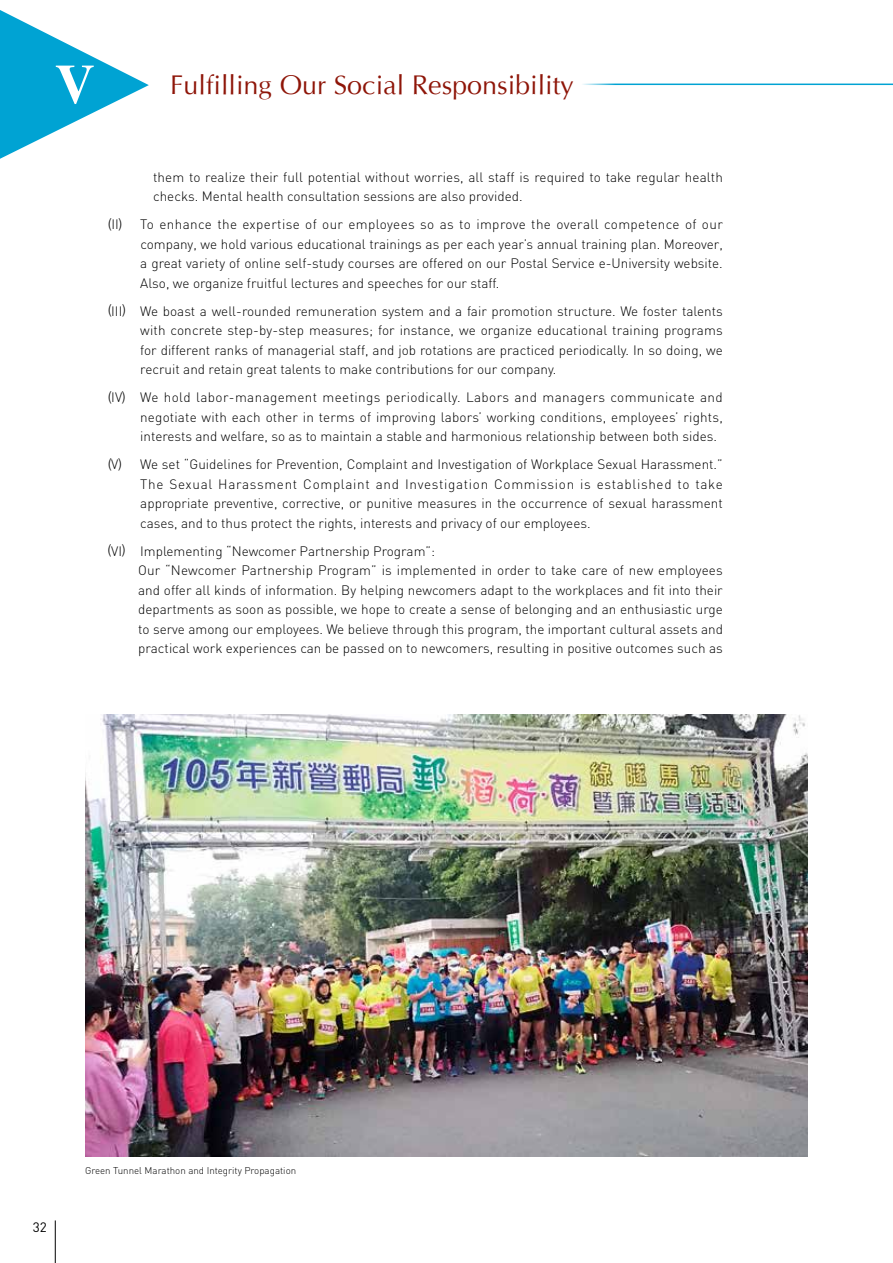
<style>
.page{position:relative;width:893px;height:1263px;background:#fff}
.page>*{position:absolute;margin:0;border:0;box-sizing:border-box;transform-origin:0 0}
.t1{font:700 55.35px "Times";color:#fff}
.t2{font:27px "Optima";color:#8e1508}
.t3{font:300 13.5px/19.5px "DIN";color:#000;text-align:justify}
.t4{font:13.5px "DIN";color:#000}
.t5{font:300 9.75px "DIN";color:#000}
.s1{font-family:"Helvetica Neue LT Pro"}
</style>
<div class="page">
<hr style="left:55px;top:1220px;width:1px;height:43px;background:#000">
<hr style="left:581px;top:84px;width:312px;height:1px;background:#00a3d3">
<svg style="left:0;top:10px;width:149px;height:149px"></svg>
<img style="left:85px;top:714px;width:723px;height:443px">
<h1 class="t1" style="left:55px;top:31px;width:41px">V</h1>
<h2 class="t2" style="left:170px;top:68px;width:405px">Fulfilling Our Social Responsibility</h2>
<p class="t3" style="left:153px;top:167px;width:571px">them to realize their full potential without worries, all staff is required to take regular health checks. Mental health consultation sessions are also provided.</p>
<p class="t3" style="left:140px;top:214px;width:584px;text-indent:-32px"><span class="s1">(</span>II<span class="s1">)</span> To enhance the expertise of our employees so as to improve the overall competence of our company, we hold various educational trainings as per each year’s annual training plan. Moreover, a great variety of online self-study courses are offered on our Postal Service e-University website.<br>Also, we organize fruitful lectures and speeches for our staff.</p>
<p class="t3" style="left:140px;top:301px;width:584px;text-indent:-32px"><span class="s1">(</span>III<span class="s1">)</span> We boast a well-rounded remuneration system and a fair promotion structure. We foster talents with concrete step-by-step measures; for instance, we organize educational training programs for different ranks of managerial staff, and job rotations are practiced periodically. In so doing, we recruit and retain great talents to make contributions for our company.</p>
<p class="t3" style="left:140px;top:387px;width:584px;text-indent:-32px"><span class="s1">(</span>IV<span class="s1">)</span> We hold labor-management meetings periodically. Labors and managers communicate and negotiate with each other in terms of improving labors’ working conditions, employees’ rights, interests and welfare, so as to maintain a stable and harmonious relationship between both sides.</p>
<p class="t3" style="left:140px;top:454px;width:584px;text-indent:-32px"><span class="s1">(</span>V<span class="s1">)</span> We set “Guidelines for Prevention, Complaint and Investigation of Workplace Sexual Harassment.” The Sexual Harassment Complaint and Investigation Commission is established to take appropriate preventive, corrective, or punitive measures in the occurrence of sexual harassment cases, and to thus protect the rights, interests and privacy of our employees.</p>
<p class="t3" style="left:138px;top:541px;width:586px;text-align:left;text-indent:-30px"><span class="s1">(</span>VI<span class="s1">)</span> Implementing “Newcomer Partnership Program”:<br>Our “Newcomer Partnership Program” is implemented in order to take care of new employees and offer all kinds of information. By helping newcomers adapt to the workplaces and fit into their departments as soon as possible, we hope to create a sense of belonging and an enthusiastic urge to serve among our employees. We believe through this program, the important cultural assets and practical work experiences can be passed on to newcomers, resulting in positive outcomes such as</p>
<p class="t4" style="left:33px;top:1219px;width:16px">32</p>
<p class="t5" style="left:85px;top:1164px;width:213px">Green Tunnel Marathon and Integrity Propagation</p>
</div>
